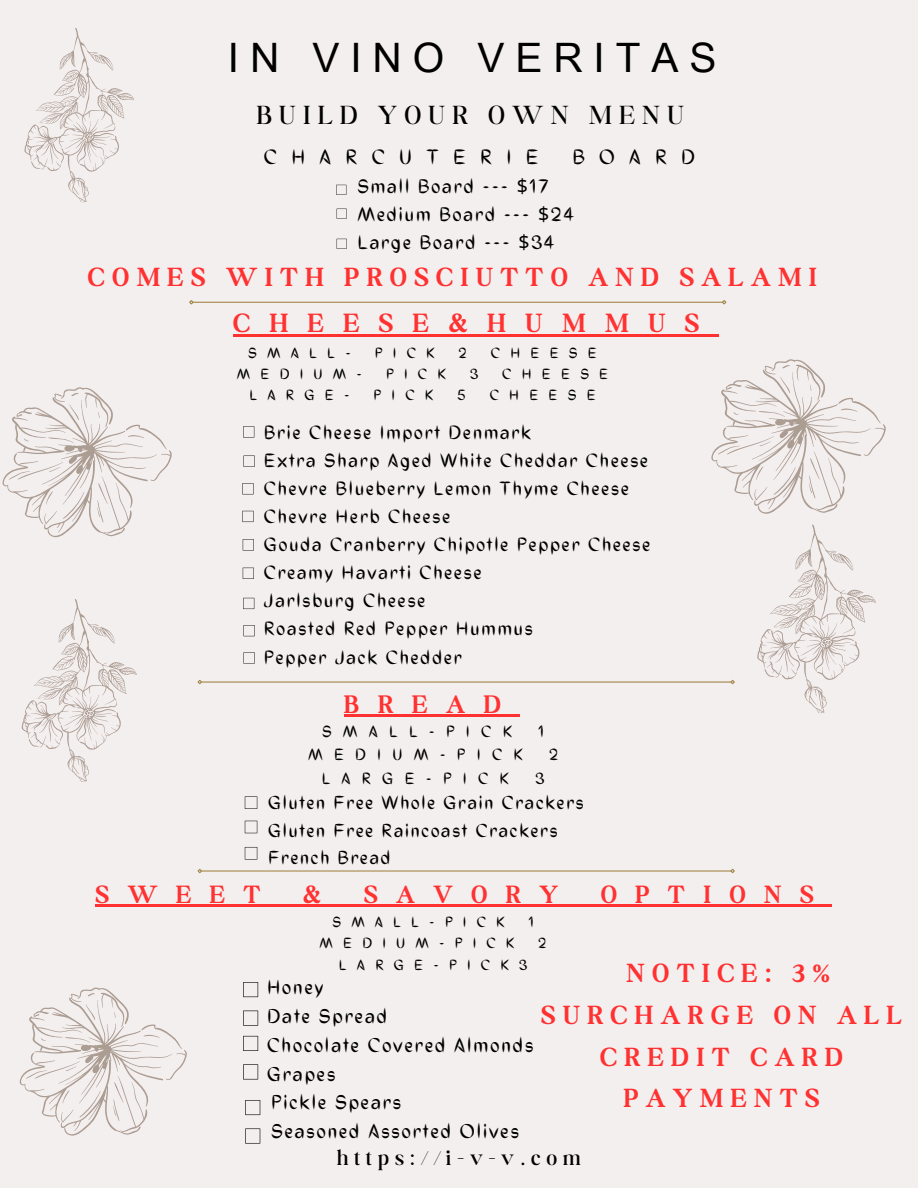
<style>
.page{position:relative;width:918px;height:1188px;background:#f4efef}
.page>*{position:absolute;margin:0;border:0;box-sizing:border-box;transform-origin:0 0}
.t1{font:40.5px "Arial Unicode MS";letter-spacing:.27em;color:#000}
.t2{font:700 28.2px "Boston Angel";letter-spacing:.695em;color:#ff3131}
.t3{font:700 28.05px/41.7px "Boston Angel";letter-spacing:.27em;color:#ff3131;text-align:center}
.t4{font:300 28.05px "Boston Angel";letter-spacing:.27em;color:#000}
.t5{font:700 27.15px "Boston Angel";letter-spacing:.695em;color:#ff3131}
.t6{font:700 26.7px "Boston Angel";letter-spacing:.695em;color:#ff3131}
.t7{font:300 22.5px "Boston Angel";letter-spacing:.27em;color:#000}
.t8{font:700 20.7px "Anahaw";letter-spacing:.695em;color:#000}
.t9{font:700 19.95px/28.7px "Anahaw";letter-spacing:.1em;color:#000}
.t10{font:700 19.5px "Anahaw";letter-spacing:.1em;color:#000}
.t11{font:700 19.2px/28px "Anahaw";letter-spacing:.1em;color:#000}
.t12{font:700 18.75px "Anahaw";letter-spacing:.1em;color:#000}
.t13{font:700 16.2px "Anahaw";letter-spacing:.695em;color:#000}
.t14{font:700 14.7px "Anahaw";letter-spacing:.695em;color:#000}
.s1{font-family:"Noto Sans";font-weight:400}
</style>
<div class="page">
<svg style="left:2px;top:387px;width:170px;height:151px"></svg>
<hr style="left:193px;top:302px;width:530px;height:1px;background:#a4884b">
<svg style="left:189px;top:300px;width:6px;height:5px"></svg>
<svg style="left:721px;top:300px;width:6px;height:5px"></svg>
<hr style="left:201px;top:870px;width:530px;height:2px;background:#a4884b">
<svg style="left:197px;top:868px;width:6px;height:6px"></svg>
<svg style="left:729px;top:868px;width:6px;height:6px"></svg>
<hr style="left:344px;top:715px;width:176px;height:2px;background:#ff3131">
<hr style="left:233px;top:335px;width:486px;height:2px;background:#ff3131">
<hr style="left:201px;top:681px;width:530px;height:2px;background:#a4884b">
<svg style="left:197px;top:679px;width:6px;height:6px"></svg>
<svg style="left:729px;top:679px;width:6px;height:6px"></svg>
<svg style="left:245px;top:847px;width:12px;height:13px"></svg>
<svg style="left:245px;top:821px;width:12px;height:12px"></svg>
<svg style="left:245px;top:796px;width:12px;height:13px"></svg>
<hr style="left:96px;top:905px;width:736px;height:2px;background:#ff3131">
<svg style="left:243px;top:982px;width:15px;height:15px"></svg>
<svg style="left:243px;top:1011px;width:15px;height:15px"></svg>
<svg style="left:243px;top:1036px;width:15px;height:15px"></svg>
<svg style="left:243px;top:1064px;width:15px;height:15px"></svg>
<svg style="left:245px;top:1100px;width:15px;height:15px"></svg>
<svg style="left:245px;top:1128px;width:15px;height:16px"></svg>
<svg style="left:336px;top:185px;width:10px;height:10px"></svg>
<svg style="left:337px;top:209px;width:10px;height:10px"></svg>
<svg style="left:337px;top:239px;width:10px;height:10px"></svg>
<svg style="left:243px;top:426px;width:11px;height:11px"></svg>
<svg style="left:243px;top:456px;width:12px;height:11px"></svg>
<svg style="left:242px;top:511px;width:12px;height:11px"></svg>
<svg style="left:242px;top:483px;width:12px;height:11px"></svg>
<svg style="left:243px;top:539px;width:11px;height:11px"></svg>
<svg style="left:243px;top:568px;width:11px;height:11px"></svg>
<svg style="left:243px;top:598px;width:11px;height:11px"></svg>
<svg style="left:243px;top:625px;width:12px;height:11px"></svg>
<svg style="left:24px;top:28px;width:110px;height:175px"></svg>
<svg style="left:19px;top:987px;width:168px;height:149px"></svg>
<svg style="left:757px;top:551px;width:119px;height:162px"></svg>
<svg style="left:21px;top:599px;width:116px;height:183px"></svg>
<svg style="left:680px;top:334px;width:206px;height:217px"></svg>
<svg style="left:243px;top:652px;width:12px;height:12px"></svg>
<h1 class="t1" style="left:228px;top:29px;width:490px">IN VINO VERITAS</h1>
<p class="t4" style="left:257px;top:98px;width:429px">BUILD YOUR OWN MENU</p>
<h3 class="t8" style="left:264px;top:144px;width:276px">CHARCUTERIE</h3>
<h3 class="t8" style="left:572px;top:144px;width:124px">BOARD</h3>
<p class="t10" style="left:357px;top:175px;width:192px">Small Board --- <span class="s1">$</span>17</p>
<p class="t10" style="left:357px;top:203px;width:218px">Medium Board --- <span class="s1">$</span>24</p>
<p class="t10" style="left:357px;top:231px;width:199px">Large Board --- <span class="s1">$</span>34</p>
<p class="t3" style="left:88px;top:256px;width:730px">COMES WITH PROSCIUTTO AND SALAMI</p>
<h6 class="t2" style="left:233px;top:307px;width:468px">CHEESE&amp;HUMMUS</h6>
<p class="t14" style="left:248px;top:344px;width:104px">SMALL-</p>
<p class="t14" style="left:375px;top:344px;width:61px">PICK</p>
<p class="t14" style="left:459px;top:344px;width:10px">2</p>
<p class="t14" style="left:491px;top:344px;width:107px">CHEESE</p>
<h6 class="t14" style="left:237px;top:365px;width:127px">MEDIUM-</h6>
<h6 class="t14" style="left:386px;top:365px;width:61px">PICK</h6>
<h6 class="t14" style="left:470px;top:365px;width:10px">3</h6>
<h6 class="t14" style="left:502px;top:365px;width:107px">CHEESE</h6>
<h2 class="t14" style="left:249px;top:387px;width:102px">LARGE-</h2>
<h2 class="t14" style="left:374px;top:387px;width:61px">PICK</h2>
<h2 class="t14" style="left:458px;top:387px;width:10px">5</h2>
<h2 class="t14" style="left:490px;top:387px;width:107px">CHEESE</h2>
<p class="t11" style="left:264px;top:418px;width:388px">Brie Cheese Import Denmark<br>Extra Sharp Aged White Cheddar Cheese<br>Chevre Blueberry Lemon Thyme Cheese<br>Chevre Herb Cheese<br>Gouda Cranberry Chipotle Pepper Cheese<br>Creamy Havarti Cheese<br>Jarlsburg Cheese<br>Roasted Red Pepper Hummus<br>Pepper Jack Chedder</p>
<p class="t5" style="left:344px;top:688px;width:158px">BREAD</p>
<p class="t13" style="left:322px;top:721px;width:191px">SMALL-PICK</p>
<p class="t13" style="left:539px;top:721px;width:7px">1</p>
<p class="t13" style="left:308px;top:745px;width:216px">MEDIUM-PICK</p>
<p class="t13" style="left:549px;top:745px;width:10px">2</p>
<p class="t13" style="left:322px;top:769px;width:189px">LARGE-PICK</p>
<p class="t13" style="left:536px;top:769px;width:10px">3</p>
<h2 class="t12" style="left:268px;top:791px;width:317px">Gluten Free Whole Grain Crackers</h2>
<p class="t12" style="left:268px;top:819px;width:291px">Gluten Free Raincoast Crackers</p>
<p class="t12" style="left:268px;top:847px;width:124px">French Bread</p>
<p class="t6" style="left:96px;top:878px;width:166px">SWEET</p>
<p class="t6" style="left:303px;top:878px;width:20px">&amp;</p>
<p class="t6" style="left:364px;top:878px;width:195px">SAVORY</p>
<p class="t6" style="left:601px;top:878px;width:214px">OPTIONS</p>
<p class="t14" style="left:332px;top:913px;width:174px">SMALL-PICK</p>
<p class="t14" style="left:529px;top:913px;width:6px">1</p>
<p class="t14" style="left:320px;top:934px;width:196px">MEDIUM-PICK</p>
<p class="t14" style="left:539px;top:934px;width:9px">2</p>
<p class="t14" style="left:339px;top:956px;width:190px">LARGE-PICK3</p>
<h6 class="t9" style="left:267px;top:973px;width:58px">Honey</h6>
<p class="t9" style="left:267px;top:1002px;width:121px">Date Spread</p>
<p class="t9" style="left:267px;top:1031px;width:268px">Chocolate Covered Almonds</p>
<p class="t9" style="left:267px;top:1059px;width:70px">Grapes</p>
<p class="t9" style="left:271px;top:1088px;width:249px">Pickle Spears<br>Seasoned Assorted Olives</p>
<p class="t3" style="left:541px;top:952px;width:362px">NOTICE: 3%<br>SURCHARGE ON ALL<br>CREDIT CARD<br>PAYMENTS</p>
<h4 class="t7" style="left:337px;top:1144px;width:245px">https://i-v-v.com</h4>
</div>
